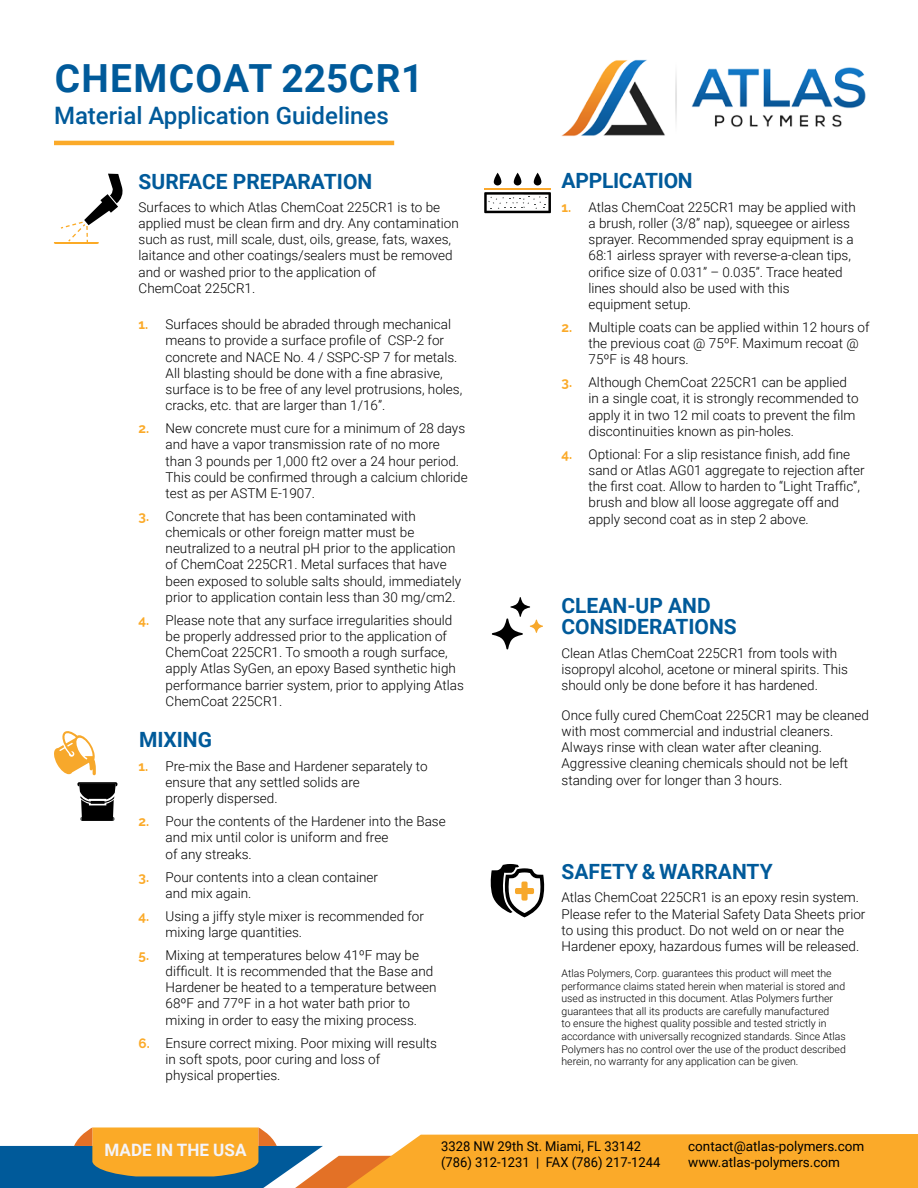
<style>
.page{position:relative;width:918px;height:1188px;background:#fff}
.page>*{position:absolute;margin:0;border:0;box-sizing:border-box;transform-origin:0 0}
.t1{font:700 38.85px "Roboto";letter-spacing:.03em;color:#005a9a}
.t2{font:500 24px "Roboto";color:#005a9a}
.t3{font:700 21px/21px "Roboto";color:#005a9a}
.t4{font:700 17.1px "Roboto";color:#f4f4f9}
.t5{font:300 13.5px/16.2px "Roboto";color:#000}
.t6{font:13.5px/15.8px "Roboto";color:#000;scale:.96 1}
.t7{font:13.5px/15.8px "Roboto";color:#000}
.t8{font:300 10.5px/12.6px "Roboto";color:#000}
.s1{font-family:"Raleway";font-weight:700;color:#fbaa29}
</style>
<div class="page">
<img style="left:561px;top:59px;width:305px;height:78px">
<svg style="left:0;top:1127px;width:918px;height:61px"></svg>
<hr style="left:54px;top:141px;width:340px;height:4px;background:#fbaa29">
<svg style="left:492px;top:597px;width:51px;height:53px"></svg>
<svg style="left:490px;top:864px;width:55px;height:53px"></svg>
<svg style="left:77px;top:782px;width:40px;height:39px"></svg>
<svg style="left:54px;top:731px;width:42px;height:44px"></svg>
<svg style="left:494px;top:173px;width:7px;height:12px"></svg>
<svg style="left:514px;top:173px;width:7px;height:12px"></svg>
<svg style="left:534px;top:173px;width:7px;height:12px"></svg>
<svg style="left:484px;top:192px;width:67px;height:21px"></svg>
<hr style="left:484px;top:188px;width:67px;height:2px;background:#faa82e">
<hr style="left:55px;top:242px;width:43px;height:2px;background:#fbaa26">
<svg style="left:61px;top:174px;width:62px;height:68px"></svg>
<h1 class="t1" style="left:55px;top:51px;width:370px">CHEMCOAT 225CR1</h1>
<h2 class="t2" style="left:54px;top:99px;width:336px">Material Application Guidelines</h2>
<h3 class="t3" style="left:139px;top:170px;width:235px">SURFACE PREPARATION</h3>
<p class="t5" style="left:139px;top:198px;width:322px">Surfaces to which Atlas ChemCoat 225CR1 is to be applied must be clean firm and dry. Any contamination such as rust, mill scale, dust, oils, grease, fats, waxes, laitance and other coatings/sealers must be removed and or washed prior to the application of<br>ChemCoat 225CR1.</p>
<p class="t5" style="left:166px;top:316px;width:298px;text-indent:-27px"><span class="s1">1.</span> Surfaces should be abraded through mechanical means to provide a surface profile of CSP-2 for concrete and NACE No. 4 / SSPC-SP 7 for metals.<br>All blasting should be done with a fine abrasive, surface is to be free of any level protrusions, holes, cracks, etc. that are larger than 1/16”.</p>
<p class="t5" style="left:166px;top:420px;width:304px;text-indent:-27px"><span class="s1">2.</span> New concrete must cure for a minimum of 28 days and have a vapor transmission rate of no more than 3 pounds per 1,000 ft2 over a 24 hour period.<br>This could be confirmed through a calcium chloride test as per ASTM E-1907.</p>
<p class="t5" style="left:166px;top:507px;width:297px;text-indent:-27px"><span class="s1">3.</span> Concrete that has been contaminated with chemicals or other foreign matter must be neutralized to a neutral pH prior to the application of ChemCoat 225CR1. Metal surfaces that have been exposed to soluble salts should, immediately prior to application contain less than 30 mg/cm2.</p>
<p class="t5" style="left:166px;top:611px;width:300px;text-indent:-27px"><span class="s1">4.</span> Please note that any surface irregularities should be properly addressed prior to the application of ChemCoat 225CR1. To smooth a rough surface, apply Atlas SyGen, an epoxy Based synthetic high performance barrier system, prior to applying Atlas ChemCoat 225CR1.</p>
<h3 class="t3" style="left:139px;top:728px;width:74px">MIXING</h3>
<p class="t5" style="left:166px;top:757px;width:264px;text-indent:-27px"><span class="s1">1.</span> Pre-mix the Base and Hardener separately to ensure that any settled solids are<br>properly dispersed.</p>
<p class="t5" style="left:166px;top:813px;width:282px;text-indent:-27px"><span class="s1">2.</span> Pour the contents of the Hardener into the Base and mix until color is uniform and free<br>of any streaks.</p>
<p class="t5" style="left:166px;top:868px;width:214px;text-indent:-27px"><span class="s1">3.</span> Pour contents into a clean container and mix again.</p>
<p class="t5" style="left:166px;top:907px;width:260px;text-indent:-27px"><span class="s1">4.</span> Using a jiffy style mixer is recommended for mixing large quantities.</p>
<p class="t5" style="left:166px;top:946px;width:272px;text-indent:-27px"><span class="s1">5.</span> Mixing at temperatures below 41ºF may be difficult. It is recommended that the Base and Hardener be heated to a temperature between 68ºF and 77ºF in a hot water bath prior to mixing in order to easy the mixing process.</p>
<p class="t5" style="left:166px;top:1034px;width:273px;text-indent:-27px"><span class="s1">6.</span> Ensure correct mixing. Poor mixing will results in soft spots, poor curing and loss of<br>physical properties.</p>
<h3 class="t3" style="left:562px;top:170px;width:133px">APPLICATION</h3>
<p class="t5" style="left:589px;top:198px;width:269px;text-indent:-27px"><span class="s1">1.</span> Atlas ChemCoat 225CR1 may be applied with a brush, roller (3/8” nap), squeegee or airless sprayer. Recommended spray equipment is a 68:1 airless sprayer with reverse-a-clean tips, orifice size of 0.031” – 0.035”. Trace heated lines should also be used with this equipment setup.</p>
<p class="t5" style="left:589px;top:318px;width:283px;text-indent:-27px"><span class="s1">2.</span> Multiple coats can be applied within 12 hours of the previous coat @ 75ºF. Maximum recoat @<br>75ºF is 48 hours.</p>
<p class="t5" style="left:589px;top:374px;width:272px;text-indent:-27px"><span class="s1">3.</span> Although ChemCoat 225CR1 can be applied in a single coat, it is strongly recommended to apply it in two 12 mil coats to prevent the film discontinuities known as pin-holes.</p>
<p class="t5" style="left:589px;top:445px;width:278px;text-indent:-27px"><span class="s1">4.</span> Optional: For a slip resistance finish, add fine sand or Atlas AG01 aggregate to rejection after the first coat. Allow to harden to “Light Traffic”, brush and blow all loose aggregate off and apply second coat as in step 2 above.</p>
<h3 class="t3" style="left:562px;top:594px;width:177px">CLEAN-UP AND<br>CONSIDERATIONS</h3>
<p class="t5" style="left:562px;top:644px;width:288px">Clean Atlas ChemCoat 225CR1 from tools with isopropyl alcohol, acetone or mineral spirits. This should only be done before it has hardened.</p>
<p class="t5" style="left:562px;top:706px;width:309px">Once fully cured ChemCoat 225CR1 may be cleaned with most commercial and industrial cleaners.<br>Always rinse with clean water after cleaning.<br>Aggressive cleaning chemicals should not be left standing over for longer than 3 hours.</p>
<h3 class="t3" style="left:562px;top:861px;width:213px">SAFETY &amp; WARRANTY</h3>
<p class="t5" style="left:562px;top:889px;width:305px">Atlas ChemCoat 225CR1 is an epoxy resin system.<br>Please refer to the Material Safety Data Sheets prior to using this product. Do not weld on or near the Hardener epoxy, hazardous fumes will be released.</p>
<p class="t8" style="left:562px;top:967px;width:286px">Atlas Polymers, Corp. guarantees this product will meet the performance claims stated herein when material is stored and used as instructed in this document. Atlas Polymers further guarantees that all its products are carefully manufactured<br>to ensure the highest quality possible and tested strictly in accordance with universally recognized standards. Since Atlas Polymers has no control over the use of the product described herein, no warranty for any application can be given.</p>
<p class="t4" style="left:104px;top:1138px;width:144px">MADE IN THE USA</p>
<p class="t6" style="left:441px;top:1138px;width:230px">3328 NW 29th St. Miami, FL 33142 (786) 312-1231 | FAX (786) 217-1244</p>
<p class="t7" style="left:688px;top:1138px;width:178px">contact@atlas-polymers.com www.atlas-polymers.com</p>
</div>
